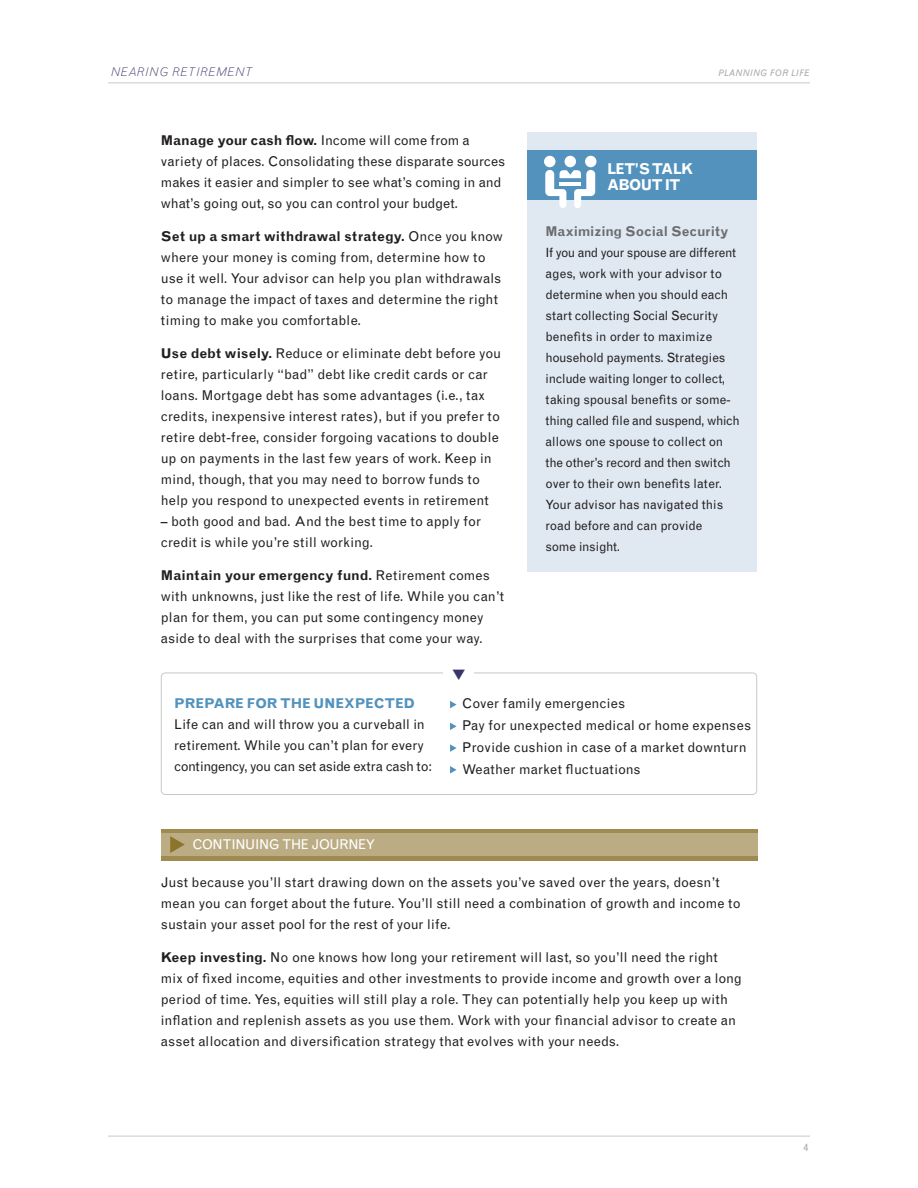
<style>
.page{position:relative;width:918px;height:1188px;background:#fff}
.page>*{position:absolute;margin:0;border:0;box-sizing:border-box;transform-origin:0 0}
.t1{font:700 15px/16.5px "Grotesque MTRJ Corrected";letter-spacing:-.05em;color:#fff;scale:.95 1}
.Body_Copy{font:13.5px/21px "Grotesque MTRJ Corrected";letter-spacing:.005em;color:#231f20}
.t2{font:700 13.5px "Grotesque MTRJ Corrected";color:#6c6d70}
.Headlines_-_RJ_Blue{font:700 13.5px "Grotesque MTRJ Corrected";letter-spacing:-.015em;color:#5292bd}
.Headlines_-_RJ_Blue-2{font:13.5px "Grotesque MTRJ Corrected";letter-spacing:-.025em;color:#fff}
.t3{font:12.75px/21px "Grotesque MTRJ Corrected";letter-spacing:-.01em;color:#231f20}
.t4{font:italic 300 12px "Grotesque MTRJ Corrected";color:#464475;scale:1.05 1}
.t5{font:10.5px "Grotesque MTRJ Corrected";color:#a8a9ad}
.t6{font:italic 9px "Grotesque MTRJ Corrected";letter-spacing:.04em;color:#a8a9ad}
.s1{font-weight:700}
</style>
<div class="page">
<hr style="left:108px;top:82px;width:702px;height:1px;background:#c7c8ca">
<hr style="left:108px;top:1136px;width:702px;height:1px;background:#c7c8ca">
<svg style="left:450px;top:701px;width:7px;height:7px"></svg>
<svg style="left:450px;top:723px;width:7px;height:7px"></svg>
<svg style="left:450px;top:744px;width:7px;height:8px"></svg>
<svg style="left:450px;top:766px;width:7px;height:8px"></svg>
<div style="left:161px;top:673px;width:596px;height:122px;border:1px solid #c7c8ca;border-radius:4px"></div>
<div style="left:444px;top:658px;width:30px;height:29px;background:#fff"></div>
<div style="left:528px;top:132px;width:229px;height:439px;background:#e0e9f2"></div>
<div style="left:528px;top:151px;width:229px;height:49px;background:#5292bd"></div>
<div style="left:565px;top:156px;width:11px;height:11px;background:#fff;border-radius:50%"></div>
<div style="left:544px;top:156px;width:12px;height:11px;background:#fff;border-radius:50%"></div>
<div style="left:585px;top:156px;width:12px;height:11px;background:#fff;border-radius:50%"></div>
<svg style="left:545px;top:170px;width:50px;height:38px"></svg>
<hr style="left:560px;top:182px;width:21px;height:3px;background:#fff">
<div style="left:161px;top:829px;width:596px;height:31px;background:#9f8a50"></div>
<div style="left:161px;top:833px;width:596px;height:23px;background:#bbac84"></div>
<svg style="left:170px;top:836px;width:15px;height:17px"></svg>
<p class="t4" style="left:111px;top:64px;width:136px">NEARING RETIREMENT</p>
<p class="t6" style="left:718px;top:68px;width:93px">PLANNING FOR LIFE</p>
<p class="Body_Copy" style="left:161px;top:130px;width:346px"><span class="s1">Manage your cash flow.</span> Income will come from a variety of places. Consolidating these disparate sources makes it easier and simpler to see what’s coming in and what’s going out, so you can control your budget.</p>
<p class="Body_Copy" style="left:161px;top:226px;width:344px"><span class="s1">Set up a smart withdrawal strategy.</span> Once you know where your money is coming from, determine how to use it well. Your advisor can help you plan withdrawals to manage the impact of taxes and determine the right timing to make you comfortable.</p>
<p class="Body_Copy" style="left:161px;top:343px;width:342px"><span class="s1">Use debt wisely.</span> Reduce or eliminate debt before you retire, particularly “bad” debt like credit cards or car loans. Mortgage debt has some advantages (i.e., tax credits, inexpensive interest rates), but if you prefer to retire debt-free, consider forgoing vacations to double up on payments in the last few years of work. Keep in mind, though, that you may need to borrow funds to help you respond to unexpected events in retirement</p>
<p class="Body_Copy" style="left:161px;top:511px;width:322px">– both good and bad. And the best time to apply for credit is while you’re still working.</p>
<p class="Body_Copy" style="left:161px;top:565px;width:345px"><span class="s1">Maintain your emergency fund.</span> Retirement comes with unknowns, just like the rest of life. While you can’t plan for them, you can put some contingency money aside to deal with the surprises that come your way.</p>
<p class="t1" style="left:607px;top:161px;width:92px">LET’S TALK<br>ABOUT IT</p>
<p class="t2" style="left:546px;top:223px;width:185px">Maximizing Social Security</p>
<p class="t3" style="left:546px;top:242px;width:196px">If you and your spouse are different ages, work with your advisor to determine when you should each start collecting Social Security benefits in order to maximize household payments. Strategies include waiting longer to collect, taking spousal benefits or some&shy;thing called file and suspend, which allows one spouse to collect on the other’s record and then switch over to their own benefits later.<br>Your advisor has navigated this road before and can provide<br>some insight.</p>
<p class="Headlines_-_RJ_Blue" style="left:174px;top:696px;width:242px">PREPARE FOR THE UNEXPECTED</p>
<p class="Body_Copy" style="left:174px;top:714px;width:259px">Life can and will throw you a curveball in retirement. While you can’t plan for every contingency, you can set aside extra cash to:</p>
<p class="Headlines_-_RJ_Blue-2" style="left:192px;top:837px;width:185px">CONTINUING THE JOURNEY</p>
<p class="Body_Copy" style="left:462px;top:693px;width:165px">Cover family emergencies</p>
<p class="Body_Copy" style="left:462px;top:715px;width:291px">Pay for unexpected medical or home expenses</p>
<p class="Body_Copy" style="left:462px;top:737px;width:286px">Provide cushion in case of a market downturn</p>
<p class="Body_Copy" style="left:462px;top:759px;width:180px">Weather market fluctuations</p>
<p class="Body_Copy" style="left:161px;top:872px;width:581px">Just because you’ll start drawing down on the assets you’ve saved over the years, doesn’t mean you can forget about the future. You’ll still need a combination of growth and income to sustain your asset pool for the rest of your life.</p>
<p class="Body_Copy" style="left:161px;top:947px;width:582px"><span class="s1">Keep investing.</span> No one knows how long your retirement will last, so you’ll need the right mix of fixed income, equities and other investments to provide income and growth over a long period of time. Yes, equities will still play a role. They can potentially help you keep up with inflation and replenish assets as you use them. Work with your financial advisor to create an asset allocation and diversification strategy that evolves with your needs.</p>
<p class="t5" style="left:803px;top:1142px;width:7px">4</p>
</div>
